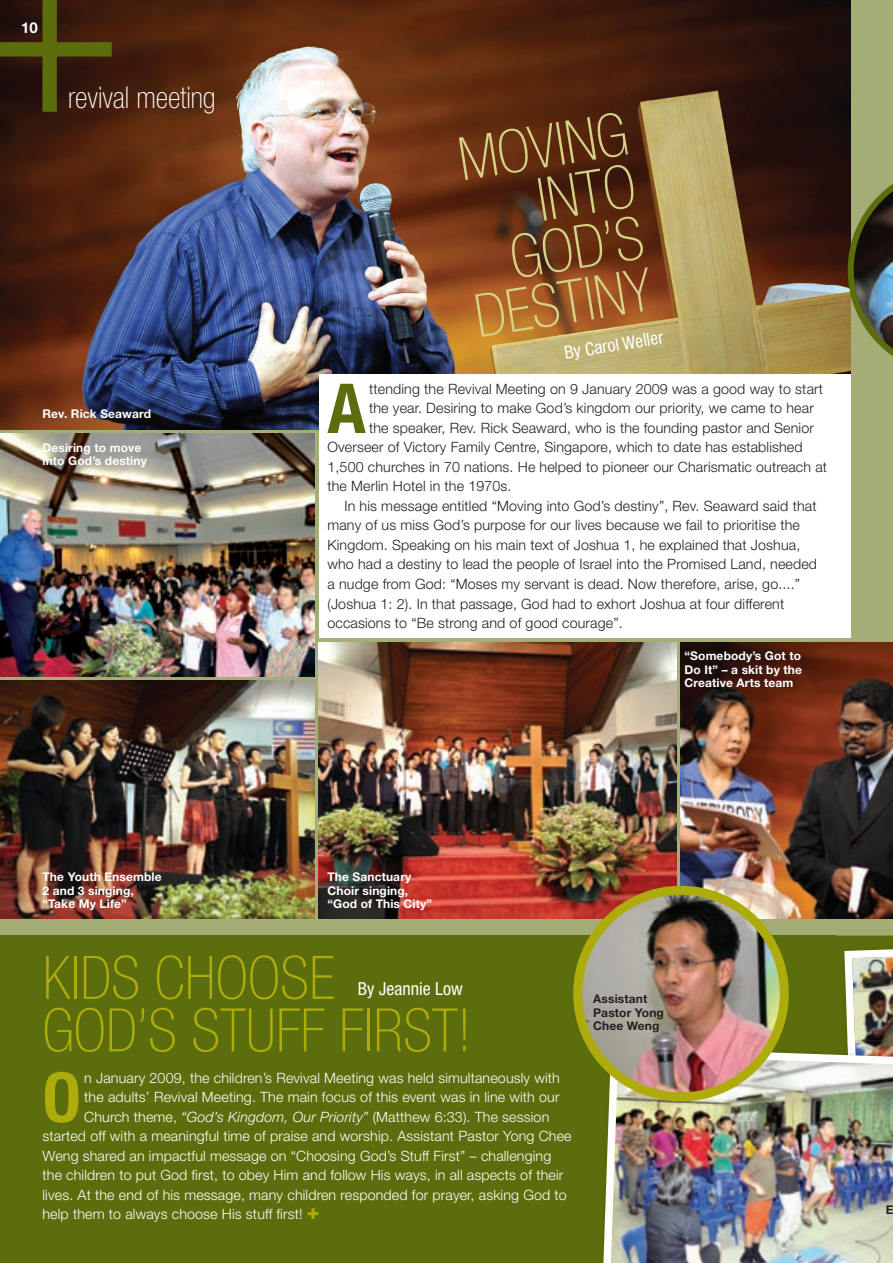
<style>
.page{position:relative;width:893px;height:1263px;background:#fff}
.page>*{position:absolute;margin:0;border:0;box-sizing:border-box;transform-origin:0 0}
.t1{font:700 condensed 68.85px "Helvetica Neue";color:#aeac0c}
.t2{font:700 condensed 68.85px "Helvetica Neue";color:#5b6d0c}
.t3{font:100 condensed 60px/52.5px "Helvetica Neue";color:#aeac0c}
.t4{font:100 condensed 60px/52.5px "Helvetica Neue";color:#d4d287;text-align:right}
.t5{font:100 condensed 30px "Helvetica Neue";color:#fff}
.t6{font:condensed 18px "Helvetica Neue";color:#fff}
.t7{font:700 15px "Helvetica Neue";color:#fff}
.t8{font:300 14.25px "Helvetica Neue";letter-spacing:.01em;color:#231f20}
.t9{font:300 14.25px "Helvetica Neue";letter-spacing:.01em;color:#fff}
.t10{font:700 12px/13.5px "Helvetica Neue";letter-spacing:.01em;color:#fff}
.t11{font:700 12px/13.5px "Helvetica Neue";letter-spacing:.01em;color:#231f20}
.s1{font-style:italic}
.s2{font-weight:800;font-size:21px;color:#aeac0c}
</style>
<div class="page">
<div style="left:0;top:0;width:893px;height:935px;background:#a3ad75"></div>
<img style="left:0;top:0;width:850px;height:429px">
<div style="left:0;top:935px;width:893px;height:328px;background:#5b6d0c"></div>
<svg style="left:0;top:0;width:112px;height:112px;background:#3a290b"></svg>
<img style="left:0;top:434px;width:315px;height:242px">
<img style="left:0;top:680px;width:315px;height:238px">
<div style="left:319px;top:374px;width:531px;height:264px;background:#fff"></div>
<img style="left:319px;top:642px;width:357px;height:276px">
<img style="left:680px;top:642px;width:213px;height:276px">
<img style="left:844px;top:949px;width:49px;height:91px">
<img style="left:847px;top:1040px;width:46px;height:3px">
<img style="left:603px;top:1043px;width:290px;height:220px">
<img style="left:578px;top:890px;width:206px;height:207px">
<div style="left:573px;top:886px;width:216px;height:215px;border:9px solid #aeac0c;border-radius:50%"></div>
<svg style="left:848px;top:165px;width:45px;height:210px"></svg>
<p class="t7" style="left:21px;top:18px;width:18px">10</p>
<h3 class="t5" style="left:68px;top:81px;width:149px">revival meeting</h3>
<p class="t10" style="left:43px;top:406px;width:110px">Rev. Rick Seaward</p>
<p class="t10" style="left:43px;top:440px;width:106px">Desiring to move into God’s destiny</p>
<h2 class="t4" style="left:446px;top:135px;width:180px;rotate:-9deg">MOVING<br>INTO<br>GOD’S<br>DESTINY</h2>
<p class="t6" style="left:563px;top:342px;width:102px;rotate:-9deg">By Carol Weller</p>
<h1 class="t2" style="left:327px;top:367px;width:40px">A</h1>
<p class="t8" style="left:369px;top:380px;width:455px">ttending the Revival Meeting on 9 January 2009 was a good way to start</p>
<p class="t8" style="left:369px;top:400px;width:446px">the year. Desiring to make God’s kingdom our priority, we came to hear</p>
<p class="t8" style="left:369px;top:419px;width:446px">the speaker, Rev. Rick Seaward, who is the founding pastor and Senior</p>
<p class="t8" style="left:327px;top:439px;width:477px">Overseer of Victory Family Centre, Singapore, which to date has established</p>
<p class="t8" style="left:327px;top:458px;width:501px">1,500 churches in 70 nations. He helped to pioneer our Charismatic outreach at</p>
<p class="t8" style="left:327px;top:478px;width:186px">the Merlin Hotel in the 1970s.</p>
<p class="t8" style="left:344px;top:497px;width:474px">In his message entitled “Moving into God’s destiny”, Rev. Seaward said that</p>
<p class="t8" style="left:327px;top:517px;width:474px">many of us miss God’s purpose for our lives because we fail to prioritise the</p>
<p class="t8" style="left:327px;top:536px;width:474px">Kingdom. Speaking on his main text of Joshua 1, he explained that Joshua,</p>
<p class="t8" style="left:327px;top:556px;width:491px">who had a destiny to lead the people of Israel into the Promised Land, needed</p>
<p class="t8" style="left:327px;top:575px;width:474px">a nudge from God: “Moses my servant is dead. Now therefore, arise, go....”</p>
<p class="t8" style="left:327px;top:595px;width:458px">(Joshua 1: 2). In that passage, God had to exhort Joshua at four different</p>
<p class="t8" style="left:327px;top:614px;width:297px">occasions to “Be strong and of good courage”.</p>
<p class="t10" style="left:685px;top:649px;width:119px;text-align:justify">“Somebody’s Got to Do It” – a skit by the Creative Arts team</p>
<p class="t10" style="left:43px;top:870px;width:121px">The Youth Ensemble<br>2 and 3 singing, “Take My Life”</p>
<p class="t10" style="left:327px;top:870px;width:106px">The Sanctuary<br>Choir singing, “God of This City”</p>
<h2 class="t3" style="left:43px;top:951px;width:430px">KIDS CHOOSE<br>GOD’S STUFF FIRST!</h2>
<p class="t6" style="left:358px;top:978px;width:107px">By Jeannie Low</p>
<h1 class="t1" style="left:43px;top:1056px;width:40px">O</h1>
<p class="t9" style="left:84px;top:1069px;width:477px">n January 2009, the children’s Revival Meeting was held simultaneously with</p>
<p class="t9" style="left:84px;top:1088px;width:477px">the adults’ Revival Meeting. The main focus of this event was in line with our</p>
<p class="t9" style="left:84px;top:1108px;width:467px">Church theme, <span class="s1">“God’s Kingdom, Our Priority”</span> (Matthew 6:33). The session</p>
<p class="t9" style="left:43px;top:1127px;width:531px">started off with a meaningful time of praise and worship. Assistant Pastor Yong Chee</p>
<p class="t9" style="left:43px;top:1147px;width:510px">Weng shared an impactful message on “Choosing God’s Stuff First” – challenging</p>
<p class="t9" style="left:43px;top:1166px;width:522px">the children to put God first, to obey Him and follow His ways, in all aspects of their</p>
<p class="t9" style="left:43px;top:1186px;width:526px">lives. At the end of his message, many children responded for prayer, asking God to</p>
<p class="t9" style="left:43px;top:1205px;width:278px">help them to always choose His stuff first! <span class="s2">+</span></p>
<p class="t11" style="left:593px;top:992px;width:72px">Assistant<br>Pastor Yong<br>Chee Weng</p>
<p class="t11" style="left:886px;top:1203px;width:9px">E</p>
</div>
